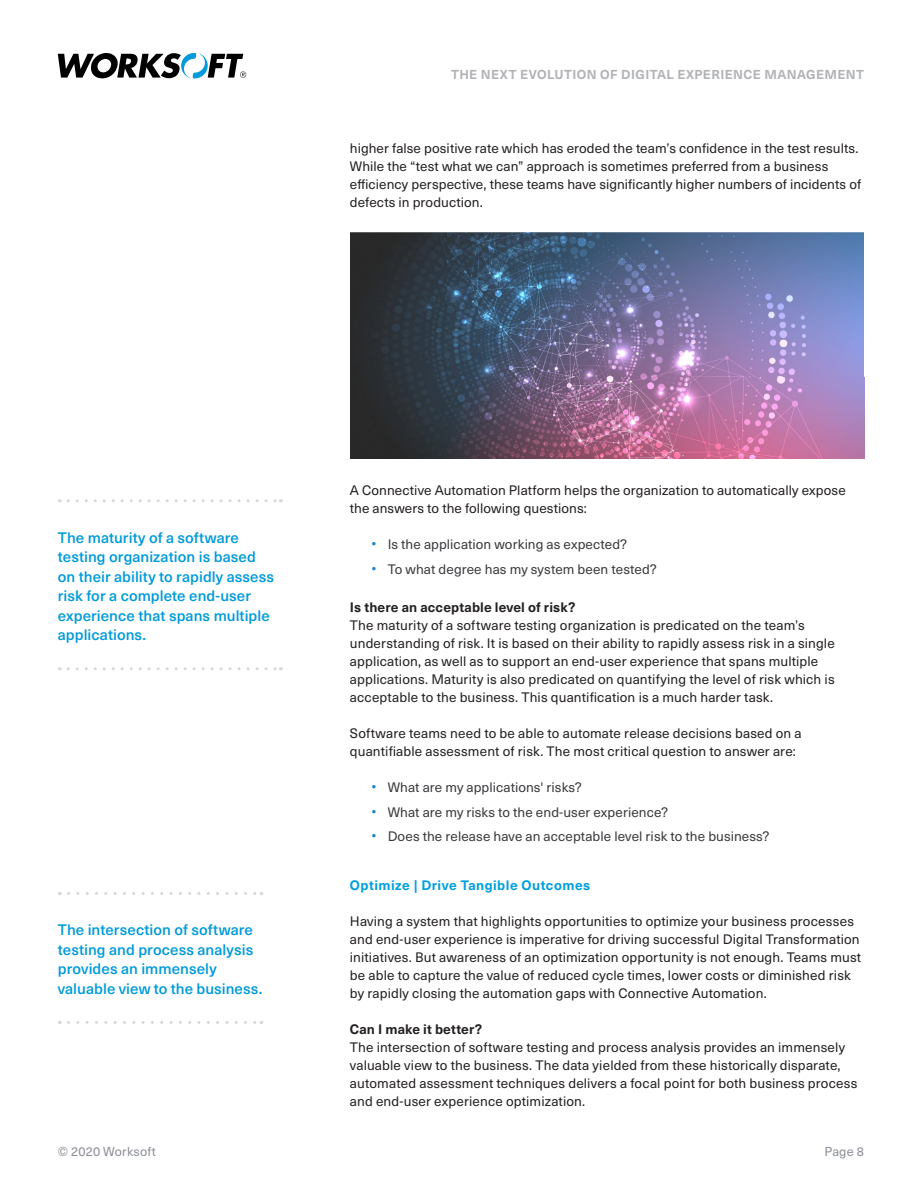
<style>
.page{position:relative;width:918px;height:1188px;background:#fff}
.page>*{position:absolute;margin:0;border:0;box-sizing:border-box;transform-origin:0 0}
.Pull_Quote{font:500 15px/19.5px "Neue Haas Unica W1 G";letter-spacing:.005em;color:#009ada}
.t1{font:13.5px/18px "Neue Haas Unica W1 G";letter-spacing:.01em;color:#231f20}
.t2{font:13.5px "Neue Haas Unica W1 G";letter-spacing:.005em;color:#393a3d}
.Normal_Bold{font:700 13.5px "Neue Haas Unica W1 G";letter-spacing:.01em;color:#231f20}
.Subhead{font:700 13.5px "Neue Haas Unica W1 G";letter-spacing:.035em;color:#009fdd}
.t3{font:700 12.75px "Neue Haas Unica W1 G";letter-spacing:.03em;color:#b2b3b7}
.t4{font:12.75px "Neue Haas Unica W1 G";letter-spacing:.015em;color:#8d9096}
.s1{font-size:15px;color:#1b85c7}
</style>
<div class="page">
<svg style="left:58px;top:53px;width:188px;height:25px"></svg>
<svg style="left:68px;top:892px;width:194px;height:3px"></svg>
<svg style="left:68px;top:1021px;width:194px;height:3px"></svg>
<img style="left:351px;top:232px;width:513px;height:227px">
<svg style="left:68px;top:499px;width:213px;height:3px"></svg>
<svg style="left:68px;top:667px;width:213px;height:3px"></svg>
<p class="t3" style="left:451px;top:65px;width:414px">THE NEXT EVOLUTION OF DIGITAL EXPERIENCE MANAGEMENT</p>
<p class="t1" style="left:350px;top:138px;width:513px">higher false positive rate which has eroded the team’s confidence in the test results.<br>While the “test what we can” approach is sometimes preferred from a business efficiency perspective, these teams have significantly higher numbers of incidents of defects in production.</p>
<p class="Pull_Quote" style="left:58px;top:527px;width:218px">The maturity of a software testing organization is based on their ability to rapidly assess risk for a complete end-user experience that spans multiple applications.</p>
<p class="Pull_Quote" style="left:58px;top:919px;width:206px">The intersection of software testing and process analysis provides an immensely valuable view to the business.</p>
<p class="t1" style="left:350px;top:480px;width:497px">A Connective Automation Platform helps the organization to automatically expose the answers to the following questions:</p>
<p class="t2" style="left:372px;top:534px;width:257px"><span class="s1">•</span> Is the application working as expected?</p>
<p class="t2" style="left:372px;top:559px;width:287px"><span class="s1">•</span> To what degree has my system been tested?</p>
<p class="Normal_Bold" style="left:350px;top:597px;width:227px">Is there an acceptable level of risk?</p>
<p class="t1" style="left:350px;top:615px;width:486px">The maturity of a software testing organization is predicated on the team’s understanding of risk. It is based on their ability to rapidly assess risk in a single application, as well as to support an end-user experience that spans multiple applications. Maturity is also predicated on quantifying the level of risk which is acceptable to the business. This quantification is a much harder task.</p>
<p class="t1" style="left:350px;top:723px;width:453px">Software teams need to be able to automate release decisions based on a quantifiable assessment of risk. The most critical question to answer are:</p>
<p class="t2" style="left:372px;top:777px;width:212px"><span class="s1">•</span> What are my applications' risks?</p>
<p class="t2" style="left:372px;top:802px;width:298px"><span class="s1">•</span> What are my risks to the end-user experience?</p>
<p class="t2" style="left:372px;top:827px;width:400px"><span class="s1">•</span> Does the release have an acceptable level risk to the business?</p>
<p class="Subhead" style="left:350px;top:875px;width:242px">Optimize | Drive Tangible Outcomes</p>
<p class="t1" style="left:350px;top:912px;width:513px">Having a system that highlights opportunities to optimize your business processes and end-user experience is imperative for driving successful Digital Transformation initiatives. But awareness of an optimization opportunity is not enough. Teams must be able to capture the value of reduced cycle times, lower costs or diminished risk by rapidly closing the automation gaps with Connective Automation.</p>
<p class="Normal_Bold" style="left:350px;top:1019px;width:134px">Can I make it better?</p>
<p class="t1" style="left:350px;top:1038px;width:509px">The intersection of software testing and process analysis provides an immensely valuable view to the business. The data yielded from these historically disparate, automated assessment techniques delivers a focal point for both business process and end-user experience optimization.</p>
<p class="t4" style="left:58px;top:1142px;width:100px">© 2020 Worksoft</p>
<p class="t4" style="left:824px;top:1142px;width:41px">Page 8</p>
</div>
